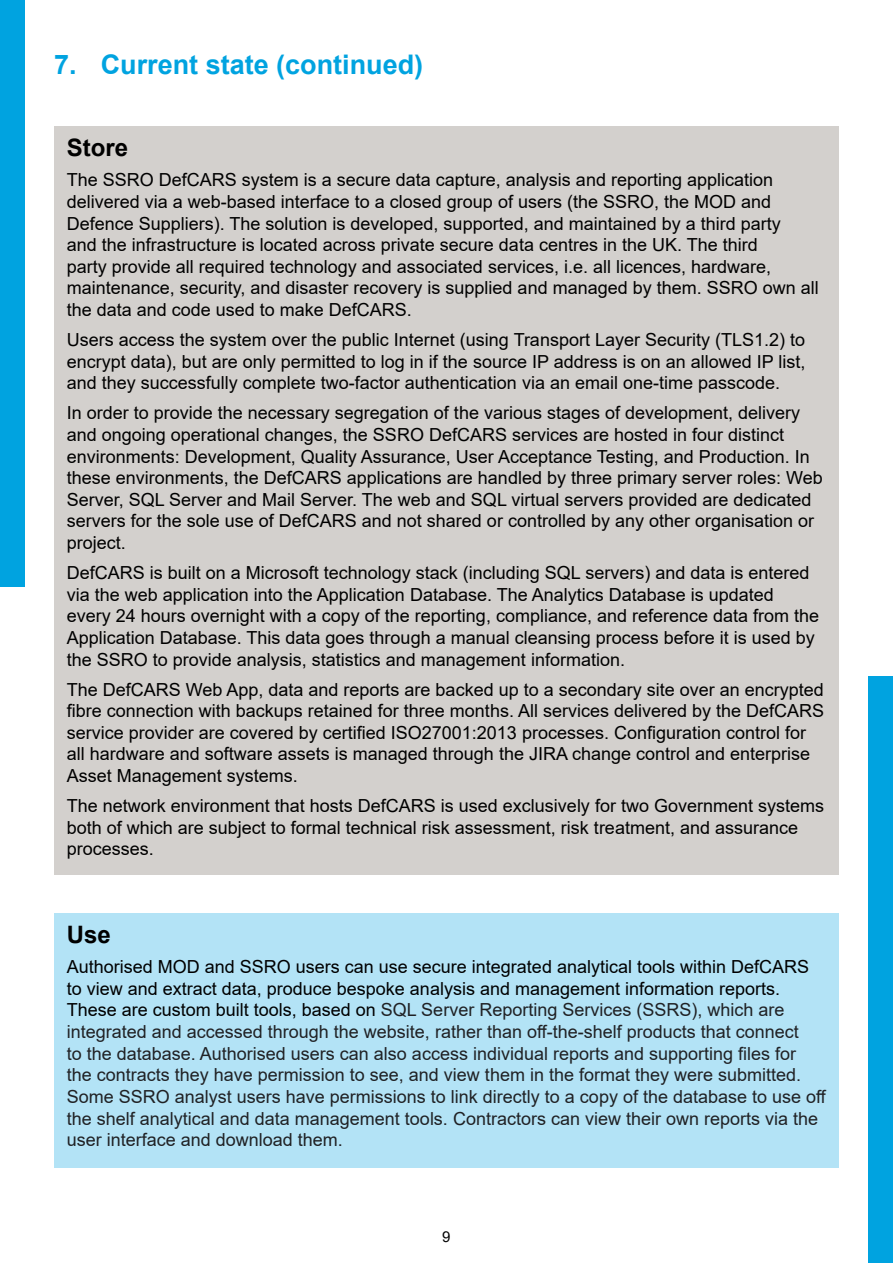
<style>
.page{position:relative;width:893px;height:1263px;background:#fff}
.page>*{position:absolute;margin:0;border:0;box-sizing:border-box;transform-origin:0 0}
.Heading_2{font:700 27px "Arial";color:#00a3e0}
.Body_no_number{font:700 24px "Arial";color:#000}
.Body_no_number-2{font:18px/21.6px "Arial";color:#000}
.Body_no_number-3{font:18px/21.6px "Arial MT2";color:#202124}
.t1{font:15px "Arial";color:#000}
.s1{font-family:"Arial MT2"}
.s2{font-family:"Arial";color:#000}
.s3{font-family:"Arial"}
</style>
<div class="page">
<div style="left:0;top:0;width:24px;height:587px;background:#00a3e0"></div>
<div style="left:869px;top:676px;width:24px;height:587px;background:#00a3e0"></div>
<div style="left:54px;top:913px;width:785px;height:254px;background:#b3e3f6"></div>
<div style="left:54px;top:126px;width:785px;height:749px;background:#d3d0cd"></div>
<p class="Heading_2" style="left:54px;top:45px;width:371px">7. Current state (continued)</p>
<p class="Body_no_number" style="left:67px;top:131px;width:63px">Store</p>
<p class="Body_no_number-2" style="left:67px;top:169px;width:754px">The SSRO DefCARS system is a secure data capture, analysis and reporting application delivered via a web-based interface to a closed group of users (the SSRO, the MOD and Defence Suppliers). The solution is developed, supported, and maintained by a third party<br>and the infrastructure is located across private secure data centres in the UK. The third<br>party provide all required technology and associated services, i.e. all licences, hardware, maintenance, security, and disaster recovery is supplied and managed by them. SSRO own all the data and code used to make DefCARS.</p>
<p class="Body_no_number-2" style="left:67px;top:329px;width:740px;text-align:justify">Users access the system over the public Internet (using Transport Layer Security (TLS1.2) to encrypt data), but are only permitted to log in if the source IP address is on an allowed IP list, and they successfully complete two-factor authentication via an email one-time passcode.</p>
<p class="Body_no_number-2" style="left:67px;top:402px;width:758px">In order to provide the necessary segregation of the various stages of development, delivery and ongoing operational changes, the SSRO DefCARS services are hosted in four distinct environments: Development, Quality Assurance, User Acceptance Testing, and Production. In these environments, the DefCARS applications are handled by three primary server roles: Web Server, SQL Server and Mail Server. The web and SQL virtual servers provided are dedicated servers for the sole use of DefCARS and not shared or controlled by any other organisation or project.</p>
<p class="Body_no_number-2" style="left:67px;top:562px;width:754px">DefCARS is built on a Microsoft technology stack (including SQL servers) and data is entered via the web application into the Application Database. The Analytics Database is updated every 24 hours overnight with a copy of the reporting, compliance, and reference data from the Application Database. This data goes through a manual cleansing process before it is used by the SSRO to provide analysis, statistics and management information.</p>
<p class="Body_no_number-2" style="left:67px;top:678px;width:759px">The DefCARS Web App, data and reports are backed up to a secondary site over an encrypted <span class="s1">fibre connection with backups retained for three months. All services delivered by the DefCARS service provider are covered by certified ISO27001:2013 processes. Configuration control for </span>all hardware and software assets is managed through the JIRA change control and enterprise Asset Management systems.</p>
<p class="Body_no_number-2" style="left:67px;top:795px;width:759px">The network environment that hosts DefCARS is used exclusively for two Government systems both of which are subject to formal technical risk assessment, risk treatment, and assurance processes.</p>
<p class="Body_no_number" style="left:67px;top:918px;width:46px">Use</p>
<p class="Body_no_number-3" style="left:67px;top:956px;width:761px"><span class="s2">Authorised MOD and SSRO users can use secure integrated analytical tools within DefCARS to view and extract data, produce bespoke analysis and management information reports.<br>These are custom built tools, based on</span> <span class="s3">SQL Server Reporting Services (SSRS), which are </span>integrated and accessed through the website, rather than off-the-shelf products that connect<br>to the database. Authorised users can also access individual reports and supporting files for<br><span class="s3">the contracts they have permission to see, and view them in the format they were submitted.<br></span>Some SSRO analyst users have permissions to link directly to a copy of the database to use off <span class="s3">the shelf analytical and data management tools. Contractors can view their own reports via the user interface and download them.</span></p>
<p class="t1" style="left:442px;top:1226px;width:10px">9</p>
</div>
